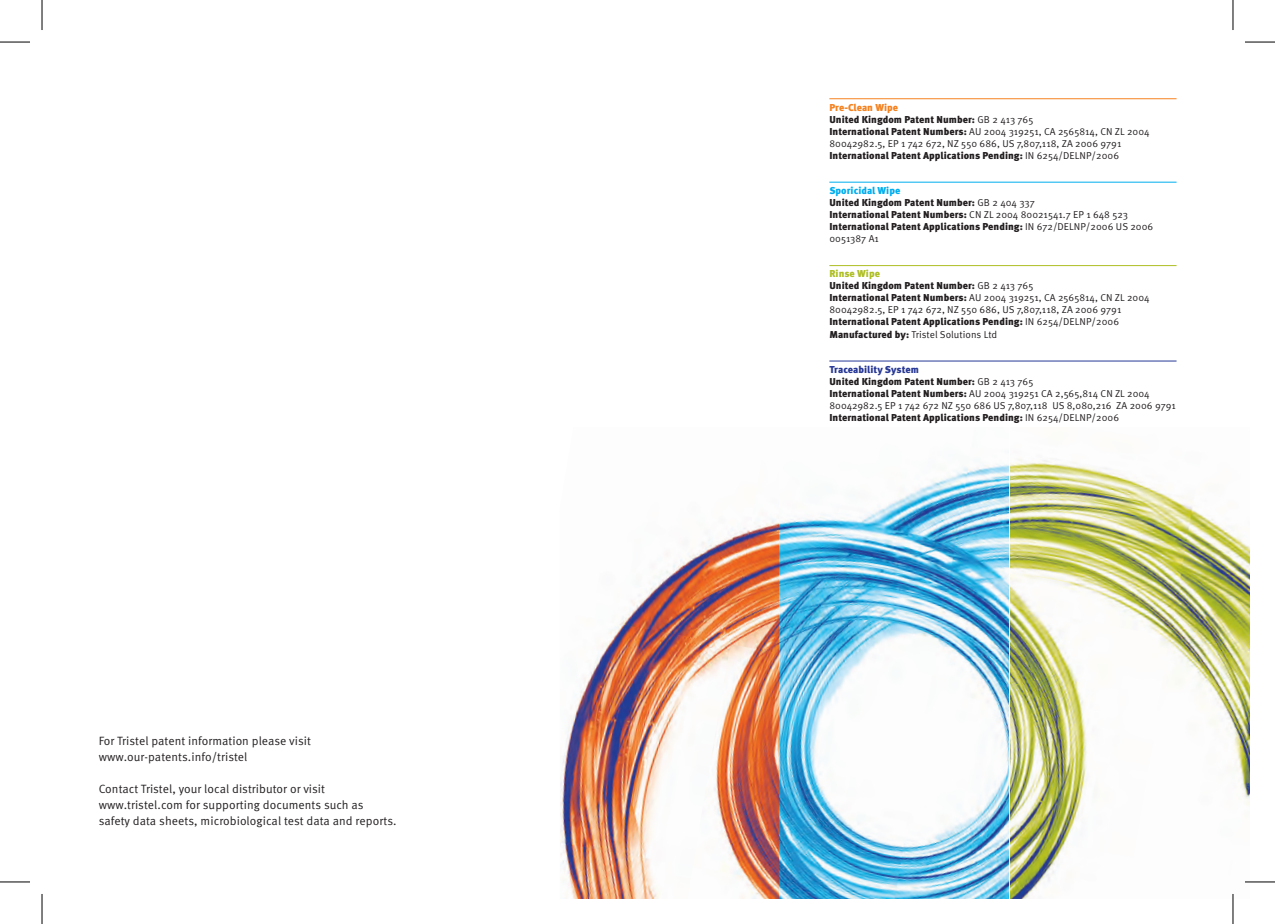
<style>
.page{position:relative;width:1275px;height:924px;background:#fff}
.page>*{position:absolute;margin:0;border:0;box-sizing:border-box;transform-origin:0 0}
.Text{font:12px/16px "Meta Pro";letter-spacing:.005em;color:#231f20}
.Text-2{font:900 10px/12px "Meta Pro";letter-spacing:.005em;color:#231f20}
.Text-3{font:10px/12px "Meta Pro";letter-spacing:.005em;color:#231f20}
.Text-4{font:900 10px "Meta Pro";color:#00aeef}
.Text-5{font:900 10px "Meta Pro";letter-spacing:.005em;color:#aebe24}
.s1{color:#f58220}
.s2{font-weight:400}
.s3{font-weight:900}
.s4{color:#273895}
</style>
<div class="page">
<img style="left:560px;top:519px;width:219px;height:379px">
<svg style="left:779px;top:464px;width:230px;height:434px"></svg>
<svg style="left:1009px;top:458px;width:241px;height:440px;fill:#fafaf6"></svg>
<hr style="left:829px;top:98px;width:347px;height:1px;background:#f58220">
<hr style="left:829px;top:181px;width:347px;height:1px;background:#00aeef">
<hr style="left:829px;top:265px;width:347px;height:1px;background:#aebe24">
<hr style="left:829px;top:360px;width:347px;height:1px;background:#273895">
<hr style="left:1245px;top:880px;width:30px;height:2px;background:#fff">
<hr style="left:1231px;top:893px;width:3px;height:30px;background:#fff">
<hr style="left:0;top:42px;width:30px;height:1px;background:#000">
<hr style="left:1245px;top:42px;width:30px;height:1px;background:#000">
<hr style="left:0;top:881px;width:30px;height:1px;background:#000">
<hr style="left:1245px;top:881px;width:30px;height:1px;background:#000">
<hr style="left:42px;top:0;width:1px;height:30px;background:#000">
<hr style="left:42px;top:893px;width:1px;height:30px;background:#000">
<hr style="left:1232px;top:0;width:1px;height:30px;background:#000">
<hr style="left:1232px;top:893px;width:1px;height:30px;background:#000">
<p class="Text" style="left:99px;top:732px;width:214px">For Tristel patent information please visit www.our-patents.info/tristel</p>
<p class="Text" style="left:99px;top:780px;width:299px">Contact Tristel, your local distributor or visit www.tristel.com for supporting documents such as safety data sheets, microbiological test data and reports.</p>
<p class="Text-2" style="left:829px;top:101px;width:206px"><span class="s1">Pre-Clean Wipe<br></span>United Kingdom Patent Number: <span class="s2">GB 2 413 765</span></p>
<p class="Text-3" style="left:829px;top:125px;width:322px"><span class="s3">International Patent Numbers:</span> AU 2004 319251, CA 2565814, CN ZL 2004<br>80042982.5, EP 1 742 672, NZ 550 686, US 7,807,118, ZA 2006 9791</p>
<p class="Text-2" style="left:829px;top:149px;width:291px">International Patent Applications Pending: <span class="s2">IN 6254/DELNP/2006</span></p>
<p class="Text-4" style="left:829px;top:184px;width:73px">Sporicidal Wipe</p>
<p class="Text-2" style="left:829px;top:197px;width:207px">United Kingdom Patent Number: <span class="s2">GB 2 404 337</span></p>
<p class="Text-2" style="left:829px;top:209px;width:300px">International Patent Numbers: <span class="s2">CN ZL 2004 80021541.7 EP 1 648 523</span></p>
<p class="Text-2" style="left:829px;top:221px;width:325px">International Patent Applications Pending: <span class="s2">IN 672/DELNP/2006 US 2006<br>0051387 A1</span></p>
<p class="Text-5" style="left:829px;top:267px;width:52px">Rinse Wipe</p>
<p class="Text-2" style="left:829px;top:280px;width:205px">United Kingdom Patent Number: <span class="s2">GB 2 413 765</span></p>
<p class="Text-3" style="left:829px;top:292px;width:322px"><span class="s3">International Patent Numbers:</span> AU 2004 319251, CA 2565814, CN ZL 2004<br>80042982.5, EP 1 742 672, NZ 550 686, US 7,807,118, ZA 2006 9791</p>
<p class="Text-2" style="left:829px;top:316px;width:291px">International Patent Applications Pending: <span class="s2">IN 6254/DELNP/2006</span></p>
<p class="Text-3" style="left:829px;top:328px;width:169px"><span class="s3">Manufactured by:</span> Tristel Solutions Ltd</p>
<p class="Text-2" style="left:829px;top:363px;width:205px"><span class="s4">Traceability System<br></span>United Kingdom Patent Number: <span class="s2">GB 2 413 765</span></p>
<p class="Text-3" style="left:829px;top:387px;width:348px"><span class="s3">International Patent Numbers:</span> AU 2004 319251 CA 2,565,814 CN ZL 2004<br>80042982.5 EP 1 742 672 NZ 550 686 US 7,807,118 US 8,080,216 ZA 2006 9791</p>
<p class="Text-2" style="left:829px;top:411px;width:291px">International Patent Applications Pending: <span class="s2">IN 6254/DELNP/2006</span></p>
</div>
